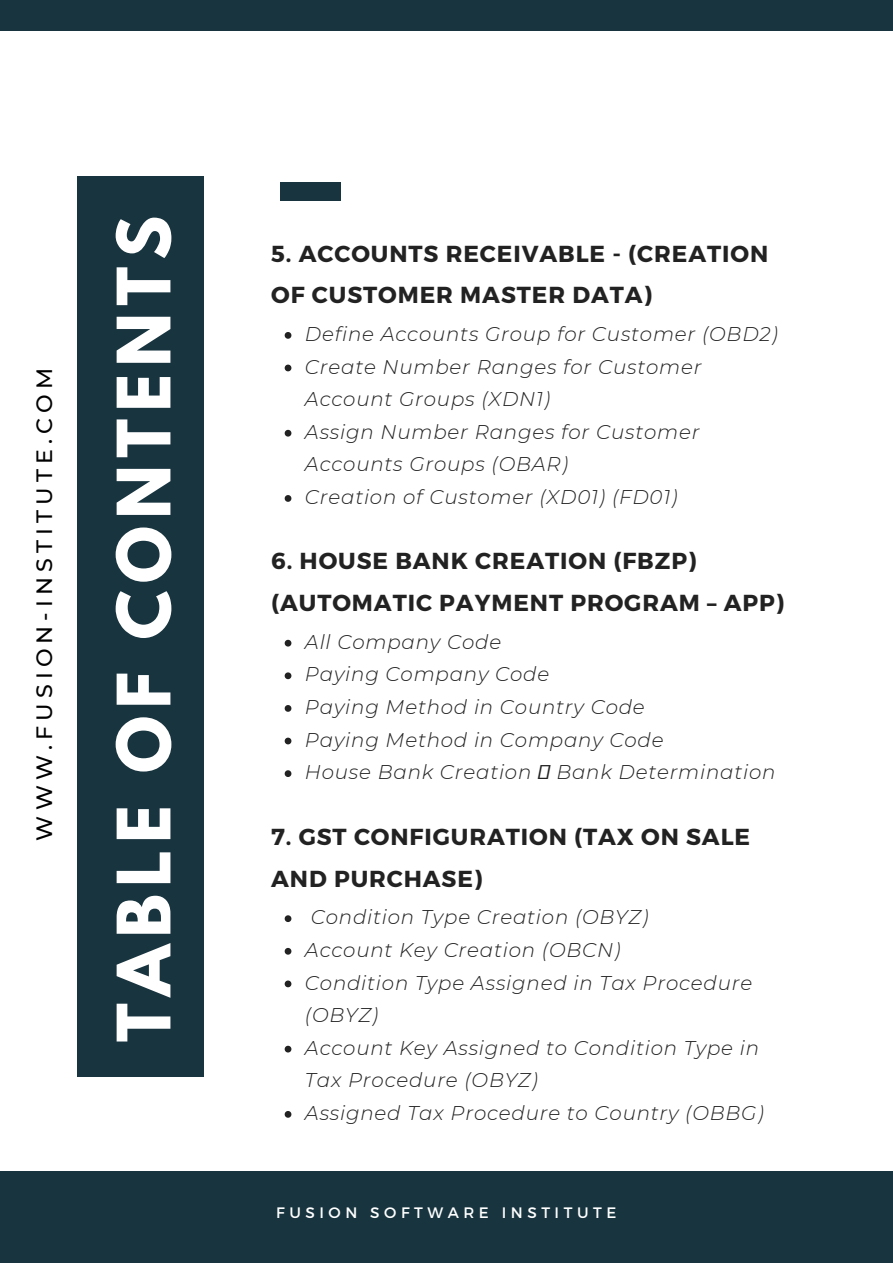
<style>
.page{position:relative;width:893px;height:1264px;background:#fff}
.page>*{position:absolute;margin:0;border:0;box-sizing:border-box;transform-origin:0 0}
.t1{font:700 65.25px "League Spartan";letter-spacing:.11em;color:#fff}
.t2{font:700 23.1px/41.5px "Montserrat";letter-spacing:.04em;color:#222}
.t3{font:500 22.2px "Montserrat";letter-spacing:.23em;color:#000}
.t4{font:italic 300 19.8px/32.5px "Montserrat";letter-spacing:.04em;color:#222}
.t5{font:15.15px "Montserrat";letter-spacing:.3em;color:#fff}
</style>
<div class="page">
<div style="left:78px;top:176px;width:126px;height:900px;background:#18343f"></div>
<div style="left:0;top:1171px;width:892px;height:91px;background:#18343f"></div>
<div style="left:0;top:0;width:892px;height:30px;background:#18343f"></div>
<div style="left:279px;top:182px;width:61px;height:18px;background:#18343f"></div>
<svg style="left:285px;top:332px;width:6px;height:7px"></svg>
<svg style="left:285px;top:364px;width:6px;height:7px"></svg>
<svg style="left:285px;top:430px;width:6px;height:6px"></svg>
<svg style="left:285px;top:495px;width:6px;height:7px"></svg>
<svg style="left:285px;top:640px;width:6px;height:6px"></svg>
<svg style="left:285px;top:672px;width:6px;height:7px"></svg>
<svg style="left:285px;top:705px;width:6px;height:6px"></svg>
<svg style="left:285px;top:737px;width:6px;height:7px"></svg>
<svg style="left:285px;top:770px;width:6px;height:7px"></svg>
<svg style="left:285px;top:915px;width:6px;height:7px"></svg>
<svg style="left:285px;top:947px;width:6px;height:7px"></svg>
<svg style="left:285px;top:980px;width:6px;height:7px"></svg>
<svg style="left:285px;top:1045px;width:6px;height:7px"></svg>
<svg style="left:285px;top:1111px;width:6px;height:6px"></svg>
<p class="t3" style="left:31px;top:840px;width:474px;rotate:-90deg">WWW.FUSION-INSTITUTE.COM</p>
<p class="t1" style="left:112px;top:1042px;width:827px;rotate:-90deg">TABLE OF CONTENTS</p>
<p class="t2" style="left:271px;top:231px;width:498px">5. ACCOUNTS RECEIVABLE - (CREATION<br>OF CUSTOMER MASTER DATA)</p>
<p class="t4" style="left:305px;top:317px;width:474px">Define Accounts Group for Customer (OBD2)</p>
<p class="t4" style="left:305px;top:350px;width:398px">Create Number Ranges for Customer<br>Account Groups (XDN1)</p>
<p class="t4" style="left:305px;top:415px;width:396px">Assign Number Ranges for Customer<br>Accounts Groups (OBAR)</p>
<p class="t4" style="left:305px;top:480px;width:374px">Creation of Customer (XD01) (FD01)</p>
<p class="t2" style="left:271px;top:539px;width:514px">6. HOUSE BANK CREATION (FBZP) (AUTOMATIC PAYMENT PROGRAM – APP)</p>
<p class="t4" style="left:305px;top:625px;width:198px">All Company Code</p>
<p class="t4" style="left:305px;top:658px;width:246px">Paying Company Code</p>
<p class="t4" style="left:305px;top:690px;width:341px">Paying Method in Country Code</p>
<p class="t4" style="left:305px;top:723px;width:360px">Paying Method in Company Code</p>
<p class="t4" style="left:305px;top:756px;width:228px">House Bank Creation</p>
<p class="t4" style="left:556px;top:756px;width:220px">Bank Determination</p>
<p class="t2" style="left:271px;top:814px;width:480px">7. GST CONFIGURATION (TAX ON SALE<br>AND PURCHASE)</p>
<p class="t4" style="left:311px;top:900px;width:339px">Condition Type Creation (OBYZ)</p>
<p class="t4" style="left:305px;top:933px;width:317px">Account Key Creation (OBCN)</p>
<p class="t4" style="left:305px;top:966px;width:449px">Condition Type Assigned in Tax Procedure (OBYZ)</p>
<p class="t4" style="left:305px;top:1031px;width:455px">Account Key Assigned to Condition Type in<br>Tax Procedure (OBYZ)</p>
<p class="t4" style="left:305px;top:1096px;width:460px">Assigned Tax Procedure to Country (OBBG)</p>
<p class="t5" style="left:276px;top:1203px;width:341px">FUSION SOFTWARE INSTITUTE</p>
</div>
